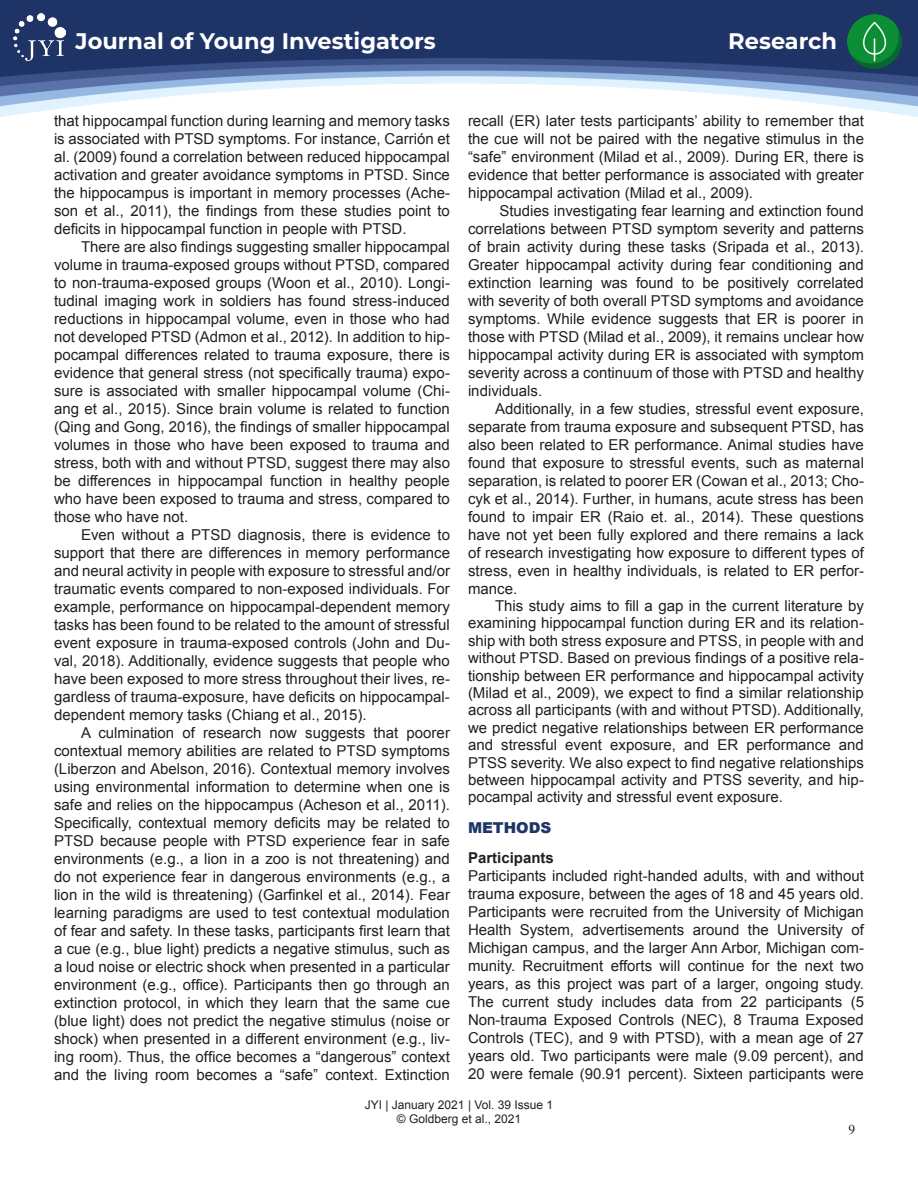
<style>
.page{position:relative;width:918px;height:1188px;background:#fff}
.page>*{position:absolute;margin:0;border:0;box-sizing:border-box;transform-origin:0 0}
.t1{font:700 22.5px "Montserrat";color:#fff}
.t2{font:15px/18px "Arial";color:#231f20;text-align:justify}
.t3{font:700 15px "Arial";color:#231f20}
.t4{font:900 15px "Arial";color:#1e3566}
.t5{font:13.5px "Times New Roman";color:#231f20}
.t6{font:12px/14.4px "Arial";color:#231f20;text-align:center}
</style>
<div class="page">
<div style="left:0;top:0;width:918px;height:22px;background:#1f3466"></div>
<img style="left:0;top:22px;width:918px;height:95px">
<img style="left:847px;top:14px;width:55px;height:55px">
<img style="left:14px;top:14px;width:51px;height:47px">
<h1 class="t1" style="left:76px;top:25px;width:362px">Journal of Young Investigators</h1>
<h1 class="t1" style="left:728px;top:25px;width:110px">Research</h1>
<p class="t2" style="left:54px;top:112px;width:398px">that hippocampal function during learning and memory tasks is associated with PTSD symptoms. For instance, Carrión et al. (2009) found a correlation between reduced hippocampal activation and greater avoidance symptoms in PTSD. Since the hippocampus is important in memory processes (Ache&shy;son et al., 2011), the findings from these studies point to deficits in hippocampal function in people with PTSD.</p>
<p class="t2" style="left:54px;top:238px;width:398px;text-indent:27px">There are also findings suggesting smaller hippocampal volume in trauma-exposed groups without PTSD, compared to non-trauma-exposed groups (Woon et al., 2010). Longi&shy;tudinal imaging work in soldiers has found stress-induced reductions in hippocampal volume, even in those who had not developed PTSD (Admon et al., 2012). In addition to hip&shy;pocampal differences related to trauma exposure, there is evidence that general stress (not specifically trauma) expo&shy;sure is associated with smaller hippocampal volume (Chi&shy;ang et al., 2015). Since brain volume is related to function (Qing and Gong, 2016), the findings of smaller hippocampal volumes in those who have been exposed to trauma and stress, both with and without PTSD, suggest there may also be differences in hippocampal function in healthy people who have been exposed to trauma and stress, compared to those who have not.</p>
<p class="t2" style="left:54px;top:526px;width:398px;text-indent:27px">Even without a PTSD diagnosis, there is evidence to support that there are differences in memory performance and neural activity in people with exposure to stressful and/or traumatic events compared to non-exposed individuals. For example, performance on hippocampal-dependent memory tasks has been found to be related to the amount of stressful event exposure in trauma-exposed controls (John and Du&shy;val, 2018). Additionally, evidence suggests that people who have been exposed to more stress throughout their lives, re&shy;gardless of trauma-exposure, have deficits on hippocampal&shy;dependent memory tasks (Chiang et al., 2015).</p>
<p class="t2" style="left:54px;top:724px;width:398px;text-indent:27px">A culmination of research now suggests that poorer contextual memory abilities are related to PTSD symptoms (Liberzon and Abelson, 2016). Contextual memory involves using environmental information to determine when one is safe and relies on the hippocampus (Acheson et al., 2011).<br>Specifically, contextual memory deficits may be related to PTSD because people with PTSD experience fear in safe environments (e.g., a lion in a zoo is not threatening) and do not experience fear in dangerous environments (e.g., a lion in the wild is threatening) (Garfinkel et al., 2014). Fear learning paradigms are used to test contextual modulation of fear and safety. In these tasks, participants first learn that a cue (e.g., blue light) predicts a negative stimulus, such as a loud noise or electric shock when presented in a particular environment (e.g., office). Participants then go through an extinction protocol, in which they learn that the same cue (blue light) does not predict the negative stimulus (noise or shock) when presented in a different environment (e.g., liv&shy;ing room). Thus, the office becomes a “dangerous” context and the living room becomes a “safe” context. Extinction</p>
<p class="t2" style="left:468px;top:112px;width:398px">recall (ER) later tests participants’ ability to remember that the cue will not be paired with the negative stimulus in the “safe” environment (Milad et al., 2009). During ER, there is evidence that better performance is associated with greater hippocampal activation (Milad et al., 2009).</p>
<p class="t2" style="left:468px;top:202px;width:398px;text-indent:31px">Studies investigating fear learning and extinction found correlations between PTSD symptom severity and patterns of brain activity during these tasks (Sripada et al., 2013).<br>Greater hippocampal activity during fear conditioning and extinction learning was found to be positively correlated with severity of both overall PTSD symptoms and avoidance symptoms. While evidence suggests that ER is poorer in those with PTSD (Milad et al., 2009), it remains unclear how hippocampal activity during ER is associated with symptom severity across a continuum of those with PTSD and healthy individuals.</p>
<p class="t2" style="left:468px;top:400px;width:398px;text-indent:27px">Additionally, in a few studies, stressful event exposure, separate from trauma exposure and subsequent PTSD, has also been related to ER performance. Animal studies have found that exposure to stressful events, such as maternal separation, is related to poorer ER (Cowan et al., 2013; Cho&shy;cyk et al., 2014). Further, in humans, acute stress has been found to impair ER (Raio et. al., 2014). These questions have not yet been fully explored and there remains a lack of research investigating how exposure to different types of stress, even in healthy individuals, is related to ER perfor&shy;mance.</p>
<p class="t2" style="left:468px;top:597px;width:398px;line-height:17.4px;text-indent:27px">This study aims to fill a gap in the current literature by examining hippocampal function during ER and its relation&shy;ship with both stress exposure and PTSS, in people with and without PTSD. Based on previous findings of a positive rela&shy;tionship between ER performance and hippocampal activity (Milad et al., 2009), we expect to find a similar relationship across all participants (with and without PTSD). Additionally, we predict negative relationships between ER performance and stressful event exposure, and ER performance and PTSS severity. We also expect to find negative relationships between hippocampal activity and PTSS severity, and hip&shy;pocampal activity and stressful event exposure.</p>
<p class="t4" style="left:468px;top:817px;width:85px">METHODS</p>
<p class="t3" style="left:468px;top:848px;width:87px">Participants</p>
<p class="t2" style="left:468px;top:867px;width:398px">Participants included right-handed adults, with and without trauma exposure, between the ages of 18 and 45 years old.<br>Participants were recruited from the University of Michigan Health System, advertisements around the University of Michigan campus, and the larger Ann Arbor, Michigan com&shy;munity. Recruitment efforts will continue for the next two years, as this project was part of a larger, ongoing study.<br>The current study includes data from 22 participants (5<br>Non-trauma Exposed Controls (NEC), 8 Trauma Exposed Controls (TEC), and 9 with PTSD), with a mean age of 27 years old. Two participants were male (9.09 percent), and 20 were female (90.91 percent). Sixteen participants were</p>
<p class="t6" style="left:365px;top:1098px;width:190px">JYI | January 2021 | Vol. 39 Issue 1 © Goldberg et al., 2021</p>
<p class="t5" style="left:848px;top:1120px;width:8px">9</p>
</div>
